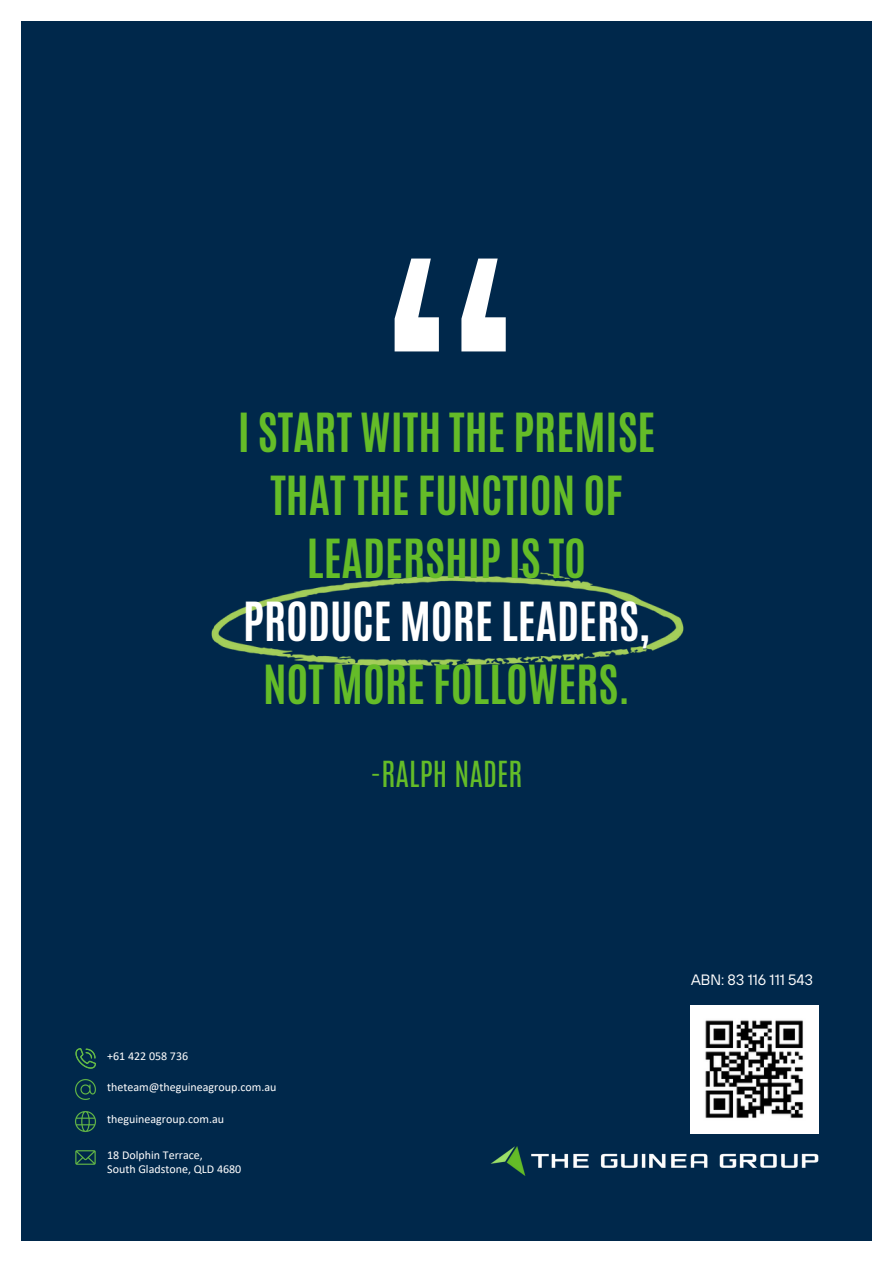
<style>
.page{position:relative;width:894px;height:1264px;background:#fff}
.page>*{position:absolute;margin:0;border:0;box-sizing:border-box;transform-origin:0 0}
.t1{font:300px "Antonio";color:#fff}
.t2{font:700 45px/63px "Antonio";color:#64bc28;text-align:center}
.t3{font:700 45px/63px "Antonio";color:#fff;text-align:center}
.t4{font:30px "Antonio";color:#64bc28}
.t5{font:15px "TT Hoves";color:#fff}
.t6{font:12px "Calibri";color:#fff}
.s1{color:#64bc28}
</style>
<div class="page">
<div style="left:21px;top:21px;width:851px;height:1219px;background:#00284b"></div>
<img style="left:211px;top:568px;width:473px;height:98px">
<img style="left:690px;top:1005px;width:128px;height:128px">
<img style="left:75px;top:1048px;width:21px;height:21px">
<img style="left:75px;top:1079px;width:21px;height:21px">
<img style="left:75px;top:1111px;width:21px;height:21px">
<img style="left:75px;top:1150px;width:21px;height:15px">
<img style="left:491px;top:1133px;width:328px;height:43px">
<p class="t1" style="left:371px;top:176px;width:152px">“</p>
<p class="t2" style="left:237px;top:401px;width:419px">I START WITH THE PREMISE<br>THAT THE FUNCTION OF<br>LEADERSHIP IS TO</p>
<p class="t3" style="left:243px;top:590px;width:408px">PRODUCE MORE LEADERS,<br><span class="s1">NOT MORE FOLLOWERS.</span></p>
<p class="t4" style="left:371px;top:752px;width:152px">-RALPH NADER</p>
<p class="t6" style="left:107px;top:1050px;width:82px">+61 422 058 736</p>
<p class="t6" style="left:107px;top:1082px;width:171px">theteam@theguineagroup.com.au</p>
<p class="t6" style="left:107px;top:1113px;width:118px">theguineagroup.com.au</p>
<p class="t6" style="left:107px;top:1149px;width:97px">18 Dolphin Terrace,</p>
<p class="t6" style="left:107px;top:1163px;width:135px">South Gladstone, QLD 4680</p>
<h3 class="t5" style="left:690px;top:970px;width:123px">ABN: 83 116 111 543</h3>
</div>
